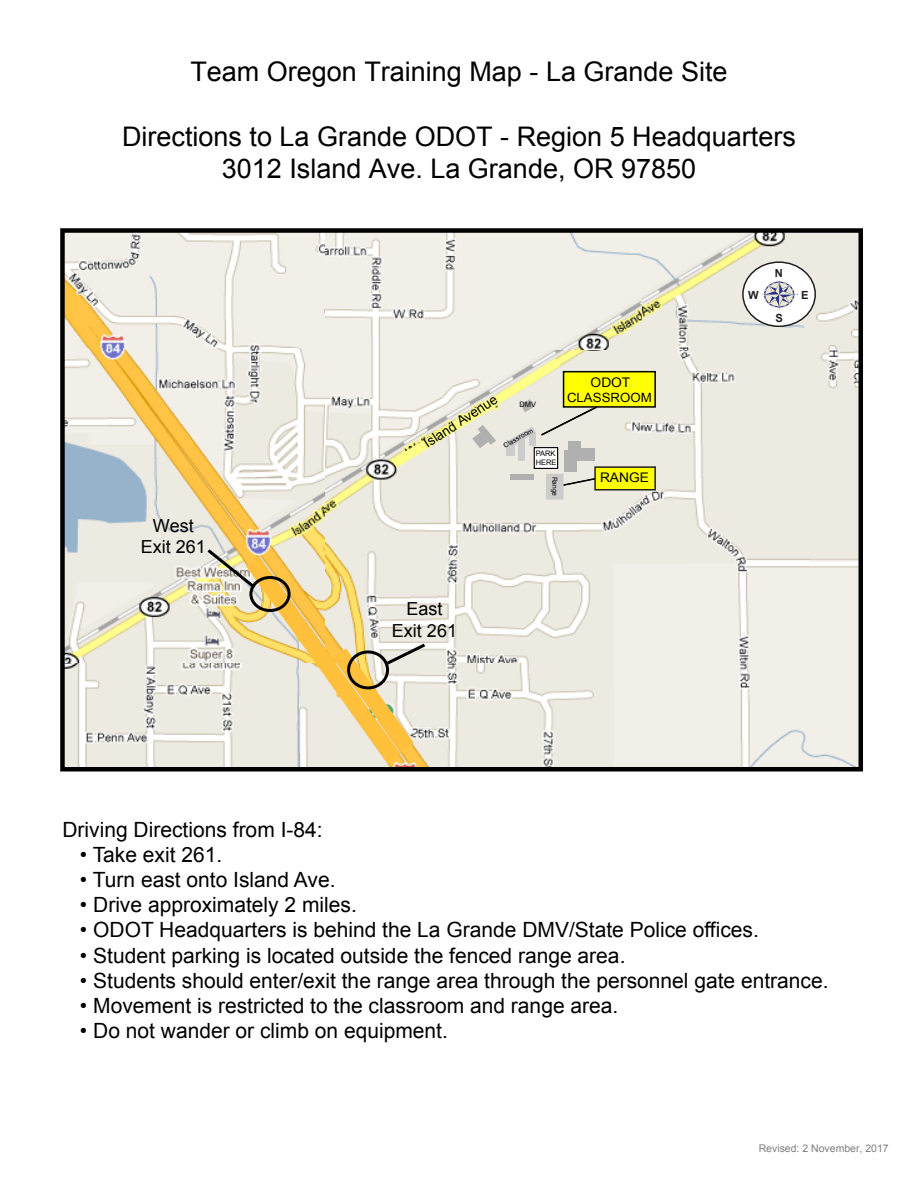
<style>
.page{position:relative;width:918px;height:1188px;background:#fff}
.page>*{position:absolute;margin:0;border:0;box-sizing:border-box;transform-origin:0 0}
.t1{font:27px/32.4px "Arial";color:#000;text-align:center}
.t2{font:21px "Arial";color:#000}
.t3{font:18px/21.6px "Arial";color:#000;text-align:center}
.t4{font:13.5px "Arial";color:#000}
.t5{font:13.2px "Arial";color:#000;scale:1.04 1}
.t6{font:12.75px "Arial";color:#000;scale:1.04 1}
.t7{font:700 11.25px "Arial";color:#231f20}
.t8{font:10.5px "Arial";color:#7f7f7f}
.t9{font:7.5px/9px "Arial";color:#000}
.t10{font:6.9px "Arial";color:#000;scale:.96 1}
.t11{font:6.75px "Arial";color:#000}
</style>
<div class="page">
<img style="left:65px;top:663px;width:261px;height:104px">
<img style="left:326px;top:663px;width:317px;height:104px">
<div style="left:643px;top:663px;width:215px;height:104px;background:#f2efe9"></div>
<img style="left:65px;top:233px;width:261px;height:430px">
<img style="left:326px;top:350px;width:317px;height:313px">
<img style="left:326px;top:233px;width:317px;height:117px">
<img style="left:643px;top:350px;width:215px;height:313px">
<img style="left:643px;top:233px;width:215px;height:117px">
<div style="left:564px;top:450px;width:13px;height:22px;background:#b0b0b0"></div>
<div style="left:510px;top:475px;width:23px;height:5px;background:#b0b0b0"></div>
<div style="left:563px;top:371px;width:93px;height:37px;background:#ff0;border:2px solid #000"></div>
<svg style="left:392px;top:358px;width:205px;height:110px"></svg>
<svg style="left:546px;top:474px;width:54px;height:26px"></svg>
<div style="left:594px;top:466px;width:62px;height:24px;background:#ff0;border:2px solid #231f20"></div>
<div style="left:534px;top:447px;width:24px;height:22px;background:#fff;border:1px solid #000"></div>
<div style="left:743px;top:262px;width:72px;height:64px;background:#fff;border-radius:50%"></div>
<div style="left:742px;top:261px;width:74px;height:66px;border:2px solid #231f20;border-radius:50%"></div>
<svg style="left:763px;top:281px;width:34px;height:28px"></svg>
<div style="left:60px;top:228px;width:803px;height:544px;border:4px solid #000"></div>
<svg style="left:204px;top:546px;width:225px;height:218px"></svg>
<p class="t1" style="left:190px;top:55px;width:539px">Team Oregon Training Map - La Grande Site</p>
<p class="t1" style="left:122px;top:120px;width:675px">Directions to La Grande ODOT - Region 5 Headquarters<br>3012 Island Ave. La Grande, OR 97850</p>
<p class="t7" style="left:783px;top:280px;width:10px;rotate:-180deg">N</p>
<p class="t3" style="left:141px;top:515px;width:67px">West<br>Exit 261</p>
<p class="t4" style="left:420px;top:437px;width:86px;rotate:-33deg">Island Avenue</p>
<p class="t9" style="left:519px;top:400px;width:18px">DMV</p>
<p class="t11" style="left:502px;top:442px;width:34px;rotate:-29deg">Classroom</p>
<p class="t9" style="left:536px;top:449px;width:22px">PARK<br>HERE</p>
<p class="t5" style="left:591px;top:374px;width:40px">ODOT</p>
<p class="t6" style="left:567px;top:389px;width:83px">CLASSROOM</p>
<p class="t3" style="left:392px;top:598px;width:67px">East<br>Exit 261</p>
<p class="t10" style="left:559px;top:477px;width:22px;rotate:90deg">Range</p>
<p class="t5" style="left:600px;top:469px;width:49px">RANGE</p>
<p class="t7" style="left:748px;top:288px;width:12px">W</p>
<p class="t7" style="left:801px;top:288px;width:9px">E</p>
<p class="t7" style="left:775px;top:310px;width:9px">S</p>
<p class="t2" style="left:62px;top:815px;width:262px">Driving Directions from I-84:</p>
<p class="t2" style="left:80px;top:841px;width:144px">• Take exit 261.</p>
<p class="t2" style="left:80px;top:866px;width:257px">• Turn east onto Island Ave.</p>
<p class="t2" style="left:80px;top:891px;width:278px">• Drive approximately 2 miles.</p>
<p class="t2" style="left:80px;top:916px;width:680px">• ODOT Headquarters is behind the La Grande DMV/State Police offices.</p>
<p class="t2" style="left:80px;top:941px;width:547px">• Student parking is located outside the fenced range area.</p>
<p class="t2" style="left:80px;top:967px;width:750px">• Students should enter/exit the range area through the personnel gate entrance.</p>
<p class="t2" style="left:80px;top:992px;width:540px">• Movement is restricted to the classroom and range area.</p>
<p class="t2" style="left:80px;top:1017px;width:370px">• Do not wander or climb on equipment.</p>
<p class="t8" style="left:759px;top:1141px;width:132px">Revised: 2 November, 2017</p>
</div>
